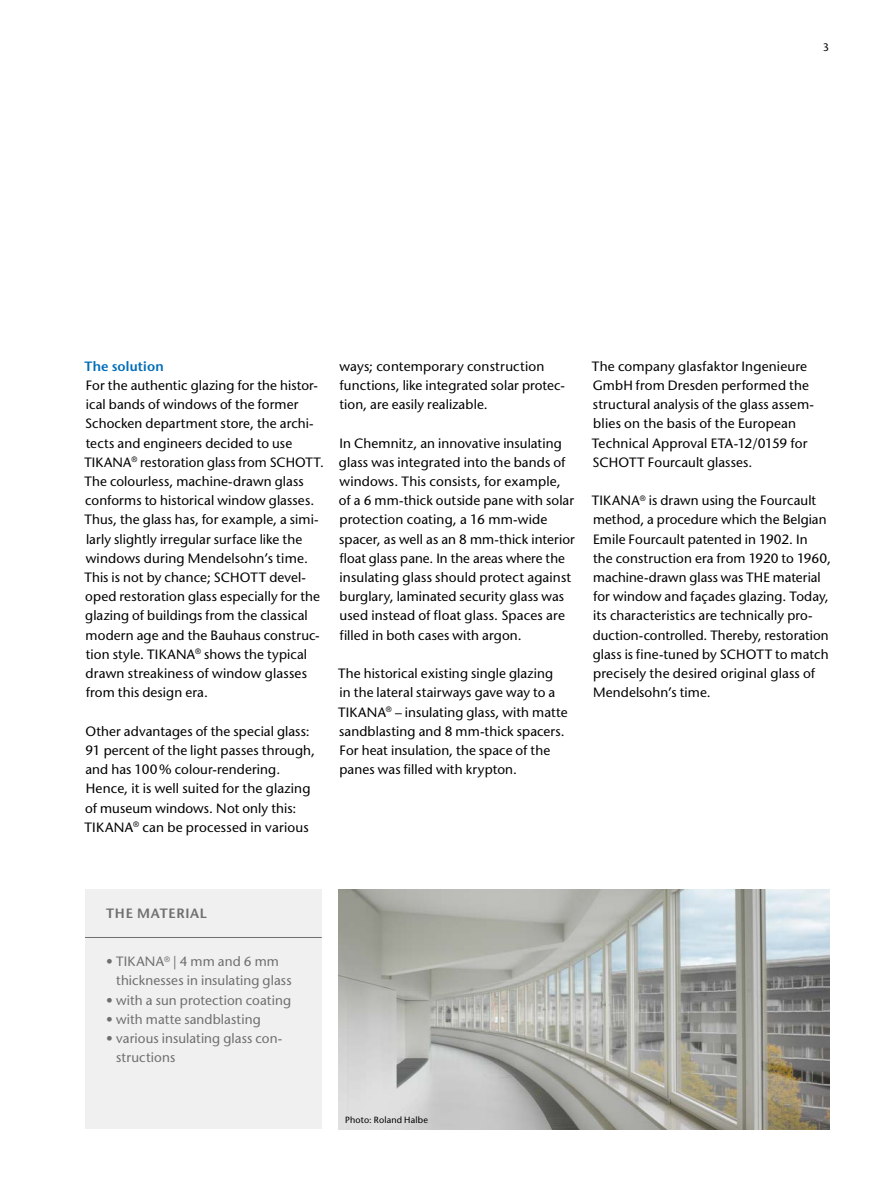
<style>
.page{position:relative;width:893px;height:1191px;background:#fff}
.page>*{position:absolute;margin:0;border:0;box-sizing:border-box;transform-origin:0 0}
.t1{font:500 13.5px/19.2px "Stone Sans Std";letter-spacing:.01em;color:#000}
.t2{font:500 13.5px/19.2px "Stone Sans Std";letter-spacing:.01em;color:#6f6f6e}
.t3{font:600 13.5px "Stone Sans Std";letter-spacing:.01em;color:#006db8}
.t4{font:600 13.5px "Stone Sans Std";letter-spacing:.055em;color:#6f6f6e}
.t5{font:500 10.8px "Stone Sans Std";color:#000}
.t6{font:500 9px "Stone Sans Std";letter-spacing:.02em;color:#000}
</style>
<div class="page">
<img style="left:339px;top:889px;width:490px;height:240px">
<div style="left:85px;top:889px;width:237px;height:240px;background:#f0f0f0"></div>
<hr style="left:85px;top:937px;width:237px;height:1px;background:#6f6f6e">
<p class="t5" style="left:823px;top:40px;width:8px">3</p>
<p class="t3" style="left:85px;top:358px;width:81px">The solution</p>
<p class="t1" style="left:84px;top:376px;width:241px">For the authentic glazing for the histor&shy;ical bands of windows of the former Schocken department store, the archi&shy;tects and engineers decided to use TIKANA<sup>®</sup> restoration glass from SCHOTT.<br>The colourless, machine-drawn glass conforms to historical window glasses.<br>Thus, the glass has, for example, a simi&shy;larly slightly irregular surface like the windows during Mendelsohn’s time.<br>This is not by chance; SCHOTT devel&shy;oped restoration glass especially for the glazing of buildings from the classical modern age and the Bauhaus construc&shy;tion style. TIKANA<sup>®</sup> shows the typical drawn streakiness of window glasses from this design era.</p>
<p class="t1" style="left:84px;top:721px;width:232px">Other advantages of the special glass:<br>91 percent of the light passes through, and has 100% colour-rendering.<br>Hence, it is well suited for the glazing of museum windows. Not only this:<br>TIKANA<sup>®</sup> can be processed in various</p>
<p class="t1" style="left:339px;top:356px;width:227px">ways; contemporary construction functions, like integrated solar protec&shy;tion, are easily realizable.</p>
<p class="t1" style="left:339px;top:433px;width:237px">In Chemnitz, an innovative insulating glass was integrated into the bands of windows. This consists, for example, of a 6 mm-thick outside pane with solar protection coating, a 16 mm-wide spacer, as well as an 8 mm-thick interior float glass pane. In the areas where the insulating glass should protect against burglary, laminated security glass was used instead of float glass. Spaces are filled in both cases with argon.</p>
<p class="t1" style="left:338px;top:664px;width:231px">The historical existing single glazing in the lateral stairways gave way to a TIKANA<sup>®</sup> – insulating glass, with matte sandblasting and 8 mm-thick spacers.<br>For heat insulation, the space of the panes was filled with krypton.</p>
<p class="t1" style="left:592px;top:356px;width:224px">The company glasfaktor Ingenieure GmbH from Dresden performed the structural analysis of the glass assem&shy;blies on the basis of the European Technical Approval ETA-12/0159 for SCHOTT Fourcault glasses.</p>
<p class="t1" style="left:592px;top:491px;width:241px">TIKANA<sup>®</sup> is drawn using the Fourcault method, a procedure which the Belgian Emile Fourcault patented in 1902. In<br>the construction era from 1920 to 1960, machine-drawn glass was THE material for window and façades glazing. Today, its characteristics are technically pro&shy;duction-controlled. Thereby, restoration glass is fine-tuned by SCHOTT to match precisely the desired original glass of Mendelsohn’s time.</p>
<p class="t4" style="left:106px;top:905px;width:102px">THE MATERIAL</p>
<p class="t2" style="left:116px;top:952px;width:177px;text-indent:-10px">• TIKANA<sup>®</sup> | 4 mm and 6 mm thicknesses in insulating glass</p>
<p class="t2" style="left:106px;top:990px;width:186px">• with a sun protection coating</p>
<p class="t2" style="left:106px;top:1009px;width:156px">• with matte sandblasting</p>
<p class="t2" style="left:116px;top:1028px;width:168px;text-indent:-10px">• various insulating glass con&shy;structions</p>
<p class="t6" style="left:345px;top:1114px;width:84px">Photo: Roland Halbe</p>
</div>
